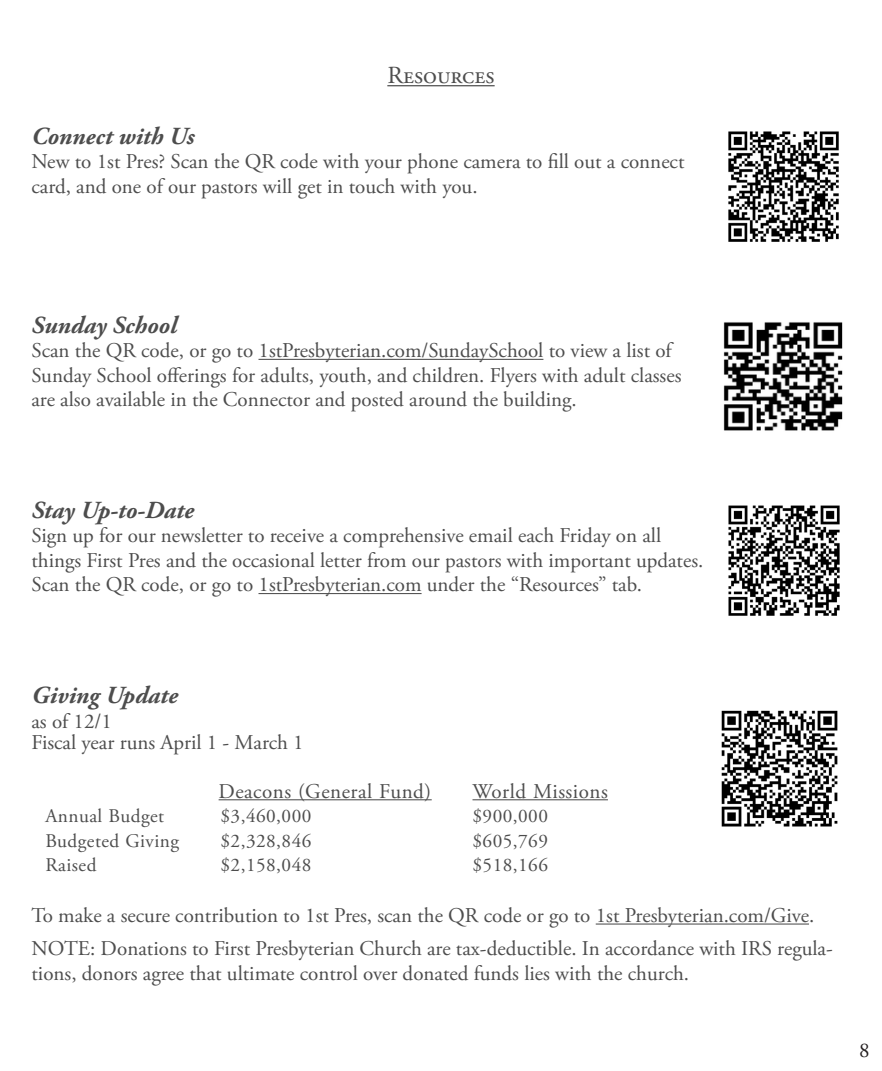
<style>
.page{position:relative;width:882px;height:1071px;background:#fff}
.page>*{position:absolute;margin:0;border:0;box-sizing:border-box;transform-origin:0 0}
.t1{font:italic 700 24.5px "Adobe Garamond Pro";color:#4d4d4d}
.t2{font:24.5px "Adobe Garamond Pro";color:#4d4d4d}
.Calendar_Tabs{font:21px/24.5px "Adobe Garamond Pro";letter-spacing:-.005em;color:#4d4d4d}
.t3{font:21px "Adobe Garamond Pro";color:#231f20}
.Calendar_Tabs-2{font:19.25px "Adobe Garamond Pro";letter-spacing:.025em;color:#4d4d4d}
</style>
<div class="page">
<hr style="left:219px;top:799px;width:213px;height:1px;background:#4d4d4d">
<hr style="left:472px;top:799px;width:136px;height:1px;background:#4d4d4d">
<hr style="left:596px;top:924px;width:213px;height:1px;background:#4d4d4d">
<img style="left:721px;top:710px;width:117px;height:117px">
<img style="left:728px;top:131px;width:111px;height:111px">
<hr style="left:259px;top:359px;width:284px;height:1px;background:#4d4d4d">
<img style="left:723px;top:322px;width:120px;height:109px">
<hr style="left:259px;top:593px;width:163px;height:1px;background:#4d4d4d">
<img style="left:728px;top:505px;width:112px;height:111px">
<hr style="left:387px;top:85px;width:108px;height:1px;background:#4d4d4d">
<p class="t2" style="left:387px;top:61px;width:109px">Resources</p>
<p class="t1" style="left:32px;top:122px;width:164px">Connect with Us</p>
<p class="Calendar_Tabs" style="left:32px;top:150px;width:655px">New to 1st Pres? Scan the QR code with your phone camera to fill out a connect card, and one of our pastors will get in touch with you.</p>
<p class="t1" style="left:32px;top:311px;width:147px">Sunday School</p>
<p class="Calendar_Tabs" style="left:32px;top:339px;width:652px">Scan the QR code, or go to 1stPresbyterian.com/SundaySchool to view a list of<br>Sunday School offerings for adults, youth, and children. Flyers with adult classes are also available in the Connector and posted around the building.</p>
<p class="t1" style="left:32px;top:496px;width:164px">Stay Up-to-Date</p>
<p class="Calendar_Tabs" style="left:32px;top:524px;width:673px">Sign up for our newsletter to receive a comprehensive email each Friday on all things First Pres and the occasional letter from our pastors with important updates.<br>Scan the QR code, or go to 1stPresbyterian.com under the “Resources” tab.</p>
<p class="t1" style="left:32px;top:681px;width:148px">Giving Update</p>
<p class="Calendar_Tabs" style="left:32px;top:710px;width:82px">as of 12/1</p>
<p class="Calendar_Tabs" style="left:32px;top:731px;width:274px">Fiscal year runs April 1 - March 1</p>
<p class="Calendar_Tabs" style="left:219px;top:780px;width:214px">Deacons (General Fund)</p>
<p class="Calendar_Tabs" style="left:472px;top:780px;width:137px">World Missions</p>
<p class="Calendar_Tabs-2" style="left:45px;top:805px;width:120px">Annual Budget</p>
<p class="Calendar_Tabs-2" style="left:220px;top:805px;width:92px">$3,460,000</p>
<p class="Calendar_Tabs-2" style="left:473px;top:805px;width:77px">$900,000</p>
<p class="Calendar_Tabs-2" style="left:45px;top:829px;width:135px">Budgeted Giving</p>
<p class="Calendar_Tabs-2" style="left:220px;top:829px;width:92px">$2,328,846</p>
<p class="Calendar_Tabs-2" style="left:473px;top:829px;width:77px">$605,769</p>
<p class="Calendar_Tabs-2" style="left:45px;top:854px;width:53px">Raised</p>
<p class="Calendar_Tabs-2" style="left:220px;top:854px;width:92px">$2,158,048</p>
<p class="Calendar_Tabs-2" style="left:472px;top:854px;width:77px">$518,166</p>
<p class="Calendar_Tabs" style="left:32px;top:904px;width:784px">To make a secure contribution to 1st Pres, scan the QR code or go to 1st Presbyterian.com/Give.</p>
<p class="Calendar_Tabs" style="left:32px;top:937px;width:803px">NOTE: Donations to First Presbyterian Church are tax-deductible. In accordance with IRS regula&shy;tions, donors agree that ultimate control over donated funds lies with the church.</p>
<p class="t3" style="left:859px;top:1038px;width:12px">8</p>
</div>
